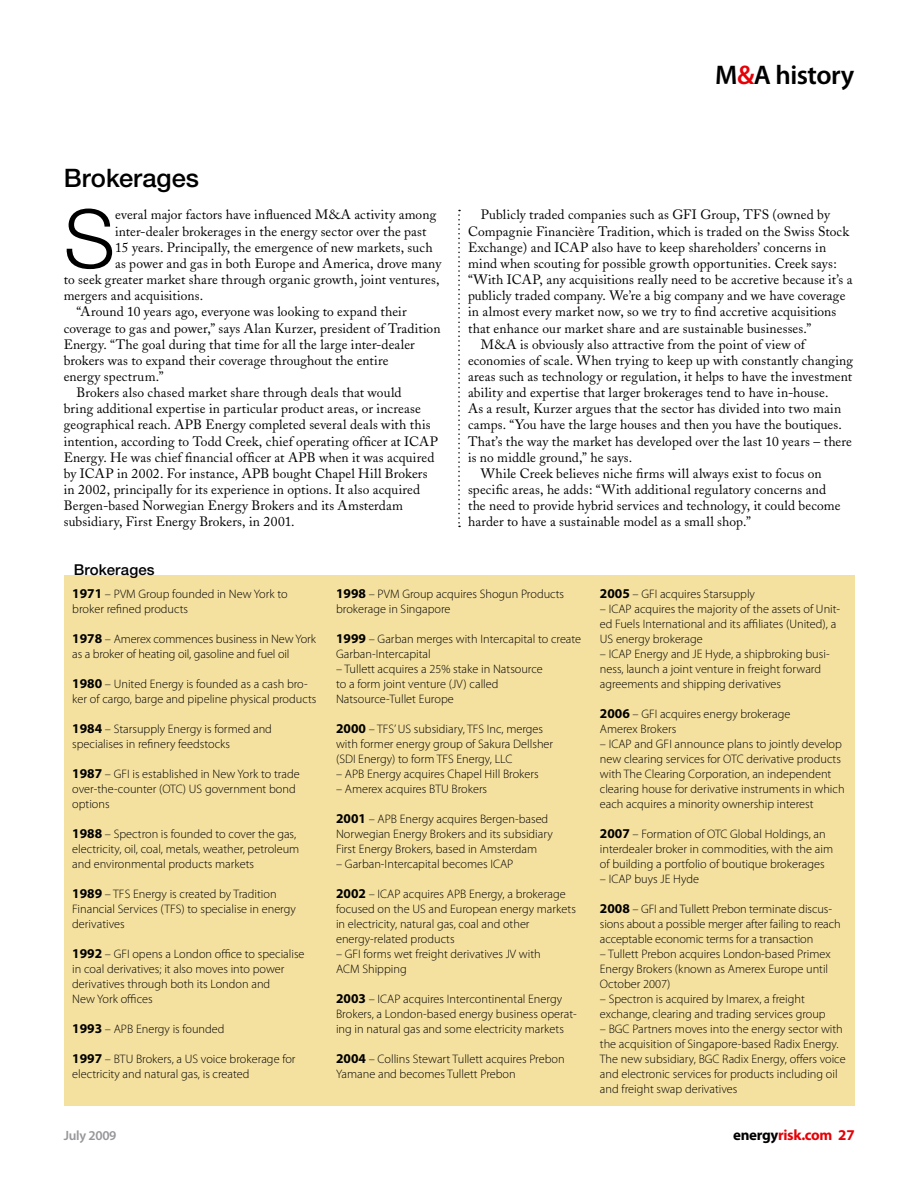
<style>
.page{position:relative;width:918px;height:1188px;background:#fff}
.page>*{position:absolute;margin:0;border:0;box-sizing:border-box;transform-origin:0 0}
.t1{font:300 81.45px "Helvetica Neue LT";color:#000}
.t2{font:600 27px "Myriad Pro";letter-spacing:-.02em;color:#000}
.t3{font:500 25.5px "Helvetica Neue LT";color:#000}
.t4{font:700 15px "Myriad Pro";letter-spacing:-.02em;color:#e60007}
.t5{font:500 15px "Helvetica Neue LT";letter-spacing:.01em;color:#000}
.t6{font:13.5px "Adobe Caslon";letter-spacing:.01em;color:#000}
.t7{font:600 13.5px "Myriad Pro";letter-spacing:-.02em;color:#97979b}
.t8{font:300 12.3px/15px "Myriad Pro";color:#000}
.s1{color:#e60007}
.s2{font-weight:700;font-size:13.5px}
.s3{color:#000}
</style>
<div class="page">
<div style="left:64px;top:575px;width:790px;height:531px;background:#f5e19f"></div>
<svg style="left:458px;top:210px;width:2px;height:317px"></svg>
<h2 class="t2" style="left:715px;top:58px;width:140px">M<span class="s1">&amp;</span>A history</h2>
<h3 class="t3" style="left:64px;top:163px;width:137px">Brokerages</h3>
<h1 class="t1" style="left:64px;top:189px;width:48px">S</h1>
<p class="t6" style="left:115px;top:207px;width:323px">everal major factors have influenced M&amp;A activity among</p>
<p class="t6" style="left:115px;top:223px;width:313px">inter-dealer brokerages in the energy sector over the past</p>
<p class="t6" style="left:115px;top:239px;width:319px">15 years. Principally, the emergence of new markets, such</p>
<p class="t6" style="left:115px;top:255px;width:328px">as power and gas in both Europe and America, drove many</p>
<p class="t6" style="left:64px;top:272px;width:377px">to seek greater market share through organic growth, joint ventures,</p>
<p class="t6" style="left:64px;top:288px;width:141px">mergers and acquisitions.</p>
<p class="t6" style="left:77px;top:304px;width:332px">“Around 10 years ago, everyone was looking to expand their</p>
<p class="t6" style="left:64px;top:320px;width:378px">coverage to gas and power,” says Alan Kurzer, president of Tradition</p>
<p class="t6" style="left:64px;top:336px;width:353px">Energy. “The goal during that time for all the large inter-dealer</p>
<p class="t6" style="left:64px;top:352px;width:326px">brokers was to expand their coverage throughout the entire</p>
<p class="t6" style="left:64px;top:368px;width:101px">energy spectrum.”</p>
<p class="t6" style="left:77px;top:385px;width:326px">Brokers also chased market share through deals that would</p>
<p class="t6" style="left:64px;top:401px;width:359px">bring additional expertise in particular product areas, or increase</p>
<p class="t6" style="left:64px;top:417px;width:368px">geographical reach. APB Energy completed several deals with this</p>
<p class="t6" style="left:64px;top:433px;width:376px">intention, according to Todd Creek, chief operating officer at ICAP</p>
<p class="t6" style="left:64px;top:449px;width:372px">Energy. He was chief financial officer at APB when it was acquired</p>
<p class="t6" style="left:64px;top:465px;width:365px">by ICAP in 2002. For instance, APB bought Chapel Hill Brokers</p>
<p class="t6" style="left:64px;top:482px;width:358px">in 2002, principally for its experience in options. It also acquired</p>
<p class="t6" style="left:64px;top:498px;width:341px">Bergen-based Norwegian Energy Brokers and its Amsterdam</p>
<p class="t6" style="left:64px;top:514px;width:232px">subsidiary, First Energy Brokers, in 2001.</p>
<p class="t5" style="left:74px;top:560px;width:82px">Brokerages</p>
<p class="t6" style="left:481px;top:207px;width:351px">Publicly traded companies such as GFI Group, TFS (owned by</p>
<p class="t6" style="left:468px;top:223px;width:383px">Compagnie Financière Tradition, which is traded on the Swiss Stock</p>
<p class="t6" style="left:468px;top:239px;width:360px">Exchange) and ICAP also have to keep shareholders’ concerns in</p>
<p class="t6" style="left:468px;top:255px;width:370px">mind when scouting for possible growth opportunities. Creek says:</p>
<p class="t6" style="left:468px;top:272px;width:386px">“With ICAP, any acquisitions really need to be accretive because it’s a</p>
<p class="t6" style="left:468px;top:288px;width:379px">publicly traded company. We’re a big company and we have coverage</p>
<p class="t6" style="left:468px;top:304px;width:370px">in almost every market now, so we try to find accretive acquisitions</p>
<p class="t6" style="left:468px;top:320px;width:345px">that enhance our market share and are sustainable businesses.”</p>
<p class="t6" style="left:481px;top:336px;width:326px">M&amp;A is obviously also attractive from the point of view of</p>
<p class="t6" style="left:468px;top:352px;width:387px">economies of scale. When trying to keep up with constantly changing</p>
<p class="t6" style="left:468px;top:368px;width:386px">areas such as technology or regulation, it helps to have the investment</p>
<p class="t6" style="left:468px;top:385px;width:362px">ability and expertise that larger brokerages tend to have in-house.</p>
<p class="t6" style="left:468px;top:401px;width:375px">As a result, Kurzer argues that the sector has divided into two main</p>
<p class="t6" style="left:468px;top:417px;width:375px">camps. “You have the large houses and then you have the boutiques.</p>
<p class="t6" style="left:468px;top:433px;width:385px">That’s the way the market has developed over the last 10 years – there</p>
<p class="t6" style="left:468px;top:449px;width:166px">is no middle ground,” he says.</p>
<p class="t6" style="left:481px;top:465px;width:342px">While Creek believes niche firms will always exist to focus on</p>
<p class="t6" style="left:468px;top:482px;width:360px">specific areas, he adds: “With additional regulatory concerns and</p>
<p class="t6" style="left:468px;top:498px;width:374px">the need to provide hybrid services and technology, it could become</p>
<p class="t6" style="left:468px;top:514px;width:284px">harder to have a sustainable model as a small shop.”</p>
<p class="t8" style="left:72px;top:586px;width:217px"><span class="s2">1971</span> – PVM Group founded in New York to broker refined products</p>
<p class="t8" style="left:72px;top:631px;width:245px"><span class="s2">1978</span> – Amerex commences business in New York as a broker of heating oil, gasoline and fuel oil</p>
<p class="t8" style="left:72px;top:676px;width:246px"><span class="s2">1980</span> – United Energy is founded as a cash bro&shy;ker of cargo, barge and pipeline physical products</p>
<p class="t8" style="left:72px;top:721px;width:201px"><span class="s2">1984</span> – Starsupply Energy is formed and specialises in refinery feedstocks</p>
<p class="t8" style="left:72px;top:766px;width:229px"><span class="s2">1987</span> – GFI is established in New York to trade over-the-counter (OTC) US government bond options</p>
<p class="t8" style="left:72px;top:826px;width:229px"><span class="s2">1988</span> – Spectron is founded to cover the gas, electricity, oil, coal, metals, weather, petroleum and environmental products markets</p>
<p class="t8" style="left:72px;top:886px;width:225px"><span class="s2">1989</span> – TFS Energy is created by Tradition<br>Financial Services (TFS) to specialise in energy derivatives</p>
<p class="t8" style="left:72px;top:946px;width:234px"><span class="s2">1992</span> – GFI opens a London office to specialise in coal derivatives; it also moves into power derivatives through both its London and<br>New York offices</p>
<p class="t8" style="left:72px;top:1021px;width:154px"><span class="s2">1993</span> – APB Energy is founded</p>
<p class="t8" style="left:72px;top:1051px;width:225px"><span class="s2">1997</span> – BTU Brokers, a US voice brokerage for electricity and natural gas, is created</p>
<p class="t8" style="left:336px;top:586px;width:230px"><span class="s2">1998</span> – PVM Group acquires Shogun Products brokerage in Singapore</p>
<p class="t8" style="left:336px;top:631px;width:247px"><span class="s2">1999</span> – Garban merges with Intercapital to create<br>Garban-Intercapital</p>
<p class="t8" style="left:336px;top:661px;width:208px">– Tullett acquires a 25% stake in Natsource to a form joint venture (JV) called<br>Natsource-Tullet Europe</p>
<p class="t8" style="left:336px;top:721px;width:219px"><span class="s2">2000</span> – TFS’ US subsidiary, TFS Inc, merges with former energy group of Sakura Dellsher (SDI Energy) to form TFS Energy, LLC</p>
<p class="t8" style="left:336px;top:766px;width:204px">– APB Energy acquires Chapel Hill Brokers</p>
<p class="t8" style="left:336px;top:781px;width:153px">– Amerex acquires BTU Brokers</p>
<p class="t8" style="left:336px;top:811px;width:218px"><span class="s2">2001</span> – APB Energy acquires Bergen-based<br>Norwegian Energy Brokers and its subsidiary<br>First Energy Brokers, based in Amsterdam</p>
<p class="t8" style="left:336px;top:856px;width:179px">– Garban-Intercapital becomes ICAP</p>
<p class="t8" style="left:336px;top:886px;width:241px"><span class="s2">2002</span> – ICAP acquires APB Energy, a brokerage focused on the US and European energy markets in electricity, natural gas, coal and other energy-related products</p>
<p class="t8" style="left:336px;top:946px;width:206px">– GFI forms wet freight derivatives JV with<br>ACM Shipping</p>
<p class="t8" style="left:336px;top:991px;width:242px"><span class="s2">2003</span> – ICAP acquires Intercontinental Energy<br>Brokers, a London-based energy business operat&shy;ing in natural gas and some electricity markets</p>
<p class="t8" style="left:336px;top:1051px;width:230px"><span class="s2">2004</span> – Collins Stewart Tullett acquires Prebon<br>Yamane and becomes Tullett Prebon</p>
<p class="t8" style="left:600px;top:586px;width:157px"><span class="s2">2005</span> – GFI acquires Starsupply</p>
<p class="t8" style="left:600px;top:601px;width:242px">– ICAP acquires the majority of the assets of Unit&shy;ed Fuels International and its affiliates (United), a<br>US energy brokerage</p>
<p class="t8" style="left:600px;top:646px;width:231px">– ICAP Energy and JE Hyde, a shipbroking busi&shy;ness, launch a joint venture in freight forward agreements and shipping derivatives</p>
<p class="t8" style="left:600px;top:706px;width:192px"><span class="s2">2006</span> – GFI acquires energy brokerage<br>Amerex Brokers</p>
<p class="t8" style="left:600px;top:736px;width:246px">– ICAP and GFI announce plans to jointly develop new clearing services for OTC derivative products with The Clearing Corporation, an independent clearing house for derivative instruments in which each acquires a minority ownership interest</p>
<p class="t8" style="left:600px;top:826px;width:235px"><span class="s2">2007</span> – Formation of OTC Global Holdings, an interdealer broker in commodities, with the aim of building a portfolio of boutique brokerages</p>
<p class="t8" style="left:600px;top:871px;width:101px">– ICAP buys JE Hyde</p>
<p class="t8" style="left:600px;top:901px;width:242px"><span class="s2">2008</span> – GFI and Tullett Prebon terminate discus&shy;sions about a possible merger after failing to reach acceptable economic terms for a transaction</p>
<p class="t8" style="left:600px;top:946px;width:232px">– Tullett Prebon acquires London-based Primex<br>Energy Brokers (known as Amerex Europe until<br>October 2007)</p>
<p class="t8" style="left:600px;top:991px;width:227px">– Spectron is acquired by Imarex, a freight exchange, clearing and trading services group</p>
<p class="t8" style="left:600px;top:1021px;width:247px">– BGC Partners moves into the energy sector with the acquisition of Singapore-based Radix Energy.<br>The new subsidiary, BGC Radix Energy, offers voice and electronic services for products including oil and freight swap derivatives</p>
<p class="t7" style="left:64px;top:1127px;width:54px">July 2009</p>
<p class="t4" style="left:733px;top:1126px;width:123px"><span class="s3">energy</span>risk.com 27</p>
</div>
